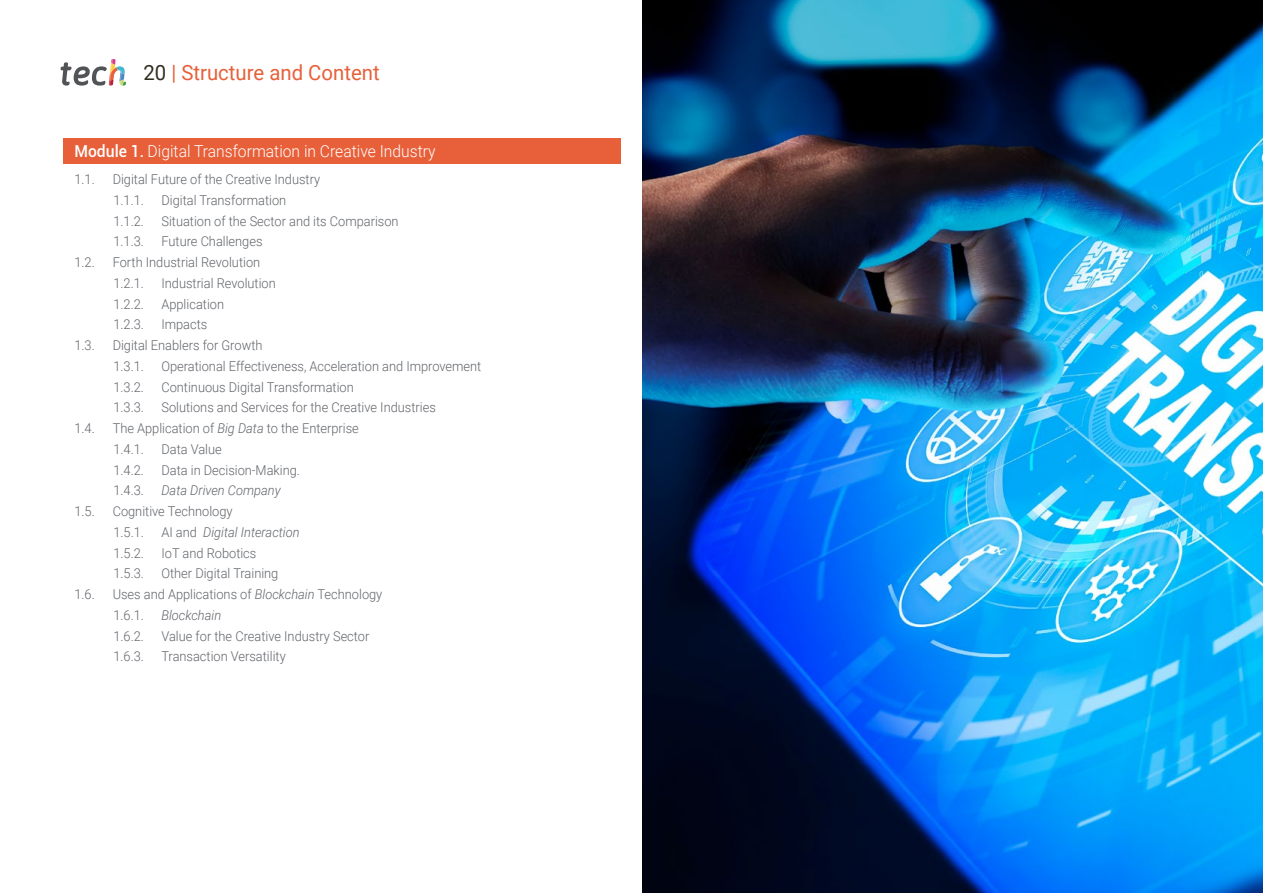
<style>
.page{position:relative;width:1263px;height:893px;background:#fff}
.page>*{position:absolute;margin:0;border:0;box-sizing:border-box;transform-origin:0 0}
.t1{font:21px "Roboto";color:#e7603a}
.t2{font:300 16.5px "Roboto";color:#fff;scale:.95 1}
.t3{font:300 13.5px/20.7px "Roboto";color:#61646a;scale:.95 1}
.t4{font:italic 300 13.5px "Roboto";color:#61646a;scale:.95 1}
.s1{color:#312e20}
.s2{font-weight:500}
.s3{font-style:italic}
.s4{font-style:normal}
</style>
<div class="page">
<svg style="left:61px;top:59px;width:65px;height:27px"></svg>
<div style="left:63px;top:138px;width:558px;height:25px;background:#e7603a"></div>
<img style="left:642px;top:0;width:621px;height:893px">
<h1 class="t1" style="left:144px;top:57px;width:238px"><span class="s1">20</span> | Structure and Content</h1>
<p class="t2" style="left:74px;top:140px;width:382px"><span class="s2">Module 1.</span> Digital Transformation in Creative Industry</p>
<p class="t3" style="left:74px;top:168px;width:23px">1.1.</p>
<p class="t3" style="left:113px;top:168px;width:220px">Digital Future of the Creative Industry<br>1.1.1.</p>
<p class="t3" style="left:161px;top:189px;width:133px">Digital Transformation</p>
<p class="t3" style="left:113px;top:210px;width:34px">1.1.2.</p>
<p class="t3" style="left:161px;top:210px;width:251px">Situation of the Sector and its Comparison</p>
<p class="t3" style="left:113px;top:231px;width:34px">1.1.3.</p>
<p class="t3" style="left:161px;top:231px;width:108px">Future Challenges</p>
<p class="t3" style="left:74px;top:251px;width:23px">1.2.</p>
<p class="t3" style="left:113px;top:251px;width:157px">Forth Industrial Revolution<br>1.2.1.</p>
<p class="t3" style="left:161px;top:272px;width:122px">Industrial Revolution</p>
<p class="t3" style="left:113px;top:293px;width:34px">1.2.2.</p>
<p class="t3" style="left:161px;top:293px;width:67px">Application</p>
<p class="t3" style="left:113px;top:314px;width:34px">1.2.3.</p>
<p class="t3" style="left:161px;top:314px;width:50px">Impacts</p>
<p class="t3" style="left:74px;top:334px;width:23px">1.3.</p>
<p class="t3" style="left:113px;top:334px;width:159px">Digital Enablers for Growth<br>1.3.1.</p>
<p class="t3" style="left:161px;top:355px;width:338px">Operational Effectiveness, Acceleration and Improvement</p>
<p class="t3" style="left:113px;top:376px;width:34px">1.3.2.</p>
<p class="t3" style="left:161px;top:376px;width:204px">Continuous Digital Transformation</p>
<p class="t3" style="left:113px;top:397px;width:34px">1.3.3.</p>
<p class="t3" style="left:161px;top:397px;width:290px">Solutions and Services for the Creative Industries</p>
<p class="t3" style="left:74px;top:417px;width:23px">1.4.</p>
<p class="t3" style="left:113px;top:417px;width:261px">The Application of <span class="s3">Big Data</span> to the Enterprise<br>1.4.1.</p>
<p class="t3" style="left:161px;top:438px;width:65px">Data Value</p>
<p class="t3" style="left:113px;top:459px;width:34px">1.4.2.</p>
<p class="t3" style="left:161px;top:459px;width:147px">Data in Decision-Making.</p>
<p class="t3" style="left:113px;top:480px;width:34px">1.4.3.</p>
<p class="t4" style="left:161px;top:481px;width:127px">Data Driven Company</p>
<p class="t3" style="left:74px;top:500px;width:23px">1.5.</p>
<p class="t3" style="left:113px;top:500px;width:128px">Cognitive Technology<br>1.5.1.</p>
<p class="t4" style="left:161px;top:523px;width:147px"><span class="s4">AI and</span> Digital Interaction</p>
<p class="t3" style="left:113px;top:542px;width:34px">1.5.2.</p>
<p class="t3" style="left:161px;top:542px;width:101px">IoT and Robotics</p>
<p class="t3" style="left:113px;top:563px;width:34px">1.5.3.</p>
<p class="t3" style="left:161px;top:563px;width:125px">Other Digital Training</p>
<p class="t3" style="left:74px;top:583px;width:23px">1.6.</p>
<p class="t3" style="left:113px;top:583px;width:285px">Uses and Applications of <span class="s3">Blockchain</span> Technology<br>1.6.1.</p>
<p class="t4" style="left:161px;top:606px;width:65px">Blockchain</p>
<p class="t3" style="left:113px;top:625px;width:34px">1.6.2.</p>
<p class="t3" style="left:161px;top:625px;width:220px">Value for the Creative Industry Sector</p>
<p class="t3" style="left:113px;top:646px;width:34px">1.6.3.</p>
<p class="t3" style="left:161px;top:646px;width:132px">Transaction Versatility</p>
</div>
